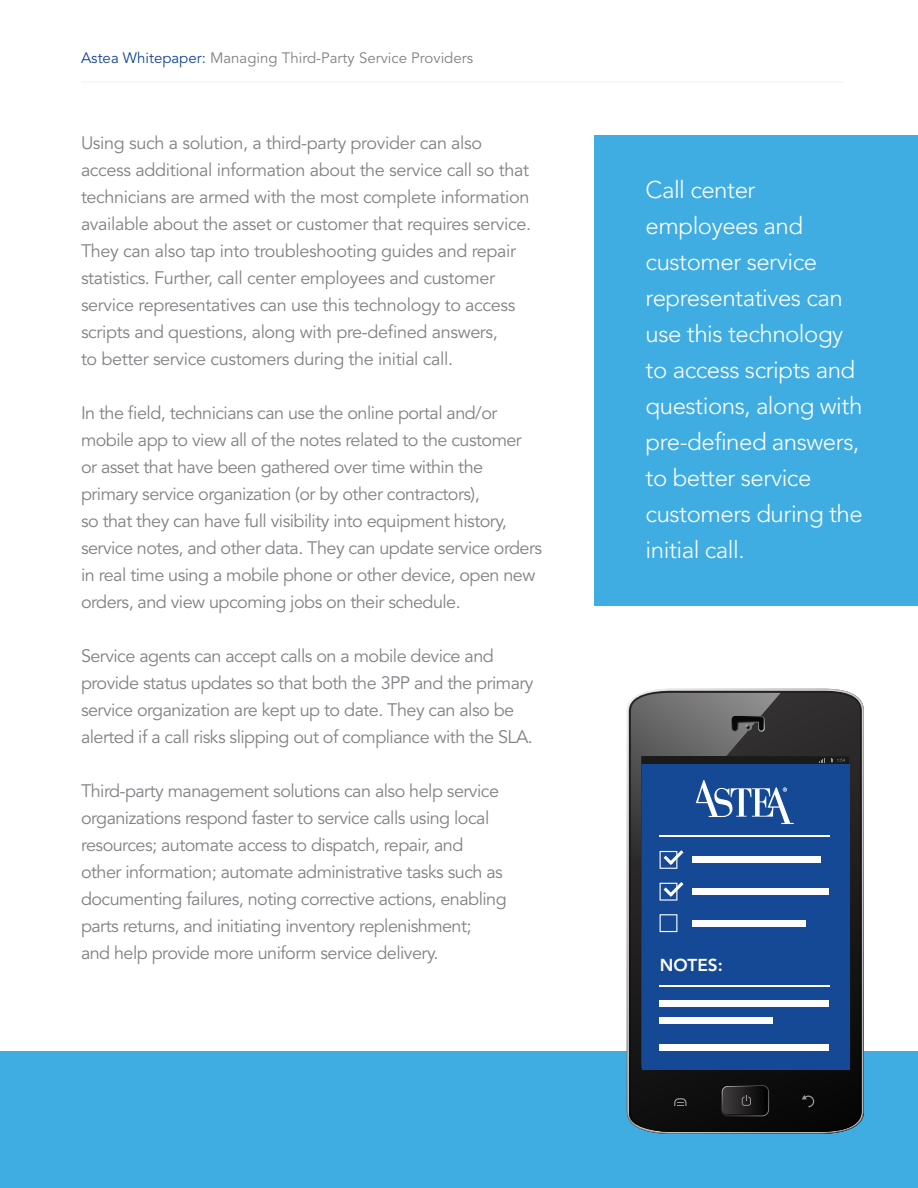
<style>
.page{position:relative;width:918px;height:1188px;background:#fff}
.page>*{position:absolute;margin:0;border:0;box-sizing:border-box;transform-origin:0 0}
._4_Body{font:300 24px/36px "Avenir";letter-spacing:-.02em;color:#fff}
._4_Body-2{font:18px/27px "Avenir";letter-spacing:-.03em;color:#808285}
.t1{font:800 17.1px "Avenir";color:#fff}
.t2{font:15px "Avenir";color:#808285}
.s1{color:#154897}
</style>
<div class="page">
<hr style="left:81px;top:81px;width:764px;height:2px;background:#f2f3f4">
<div style="left:0;top:1052px;width:918px;height:136px;background:#40ade2"></div>
<svg style="left:629px;top:691px;width:233px;height:432px;background:#2d2b2c"></svg>
<svg style="left:631px;top:693px;width:229px;height:439px;background:#18181a"></svg>
<div style="left:642px;top:756px;width:207px;height:8px;background:#1a1a1a"></div>
<svg style="left:819px;top:758px;width:6px;height:5px"></svg>
<svg style="left:831px;top:758px;width:14px;height:4px"></svg>
<svg style="left:802px;top:1095px;width:12px;height:12px"></svg>
<svg style="left:721px;top:1085px;width:48px;height:31px"></svg>
<svg style="left:674px;top:1098px;width:13px;height:8px"></svg>
<div style="left:642px;top:764px;width:207px;height:306px;background:#164995"></div>
<hr style="left:660px;top:835px;width:170px;height:2px;background:#fff">
<hr style="left:660px;top:985px;width:170px;height:1px;background:#fff">
<svg style="left:660px;top:914px;width:17px;height:18px"></svg>
<div style="left:692px;top:856px;width:129px;height:7px;background:#fff"></div>
<div style="left:692px;top:888px;width:137px;height:7px;background:#fff"></div>
<div style="left:692px;top:920px;width:113px;height:6px;background:#fff"></div>
<div style="left:660px;top:1000px;width:169px;height:6px;background:#fff"></div>
<div style="left:660px;top:1044px;width:169px;height:6px;background:#fff"></div>
<div style="left:660px;top:1018px;width:113px;height:6px;background:#fff"></div>
<svg style="left:660px;top:882px;width:24px;height:19px"></svg>
<svg style="left:631px;top:693px;width:163px;height:176px"></svg>
<div style="left:594px;top:135px;width:324px;height:470px;background:#40ade2"></div>
<p class="t2" style="left:81px;top:49px;width:394px"><span class="s1">Astea Whitepaper:</span> Managing Third-Party Service Providers</p>
<p class="_4_Body-2" style="left:81px;top:130px;width:452px">Using such a solution, a third-party provider can also access additional information about the service call so that technicians are armed with the most complete information available about the asset or customer that requires service.<br>They can also tap into troubleshooting guides and repair statistics. Further, call center employees and customer service representatives can use this technology to access scripts and questions, along with pre-defined answers,<br>to better service customers during the initial call.</p>
<p class="_4_Body-2" style="left:81px;top:400px;width:463px">In the field, technicians can use the online portal and/or mobile app to view all of the notes related to the customer or asset that have been gathered over time within the primary service organization (or by other contractors),<br>so that they can have full visibility into equipment history, service notes, and other data. They can update service orders in real time using a mobile phone or other device, open new orders, and view upcoming jobs on their schedule.</p>
<p class="_4_Body-2" style="left:81px;top:643px;width:454px">Service agents can accept calls on a mobile device and provide status updates so that both the 3PP and the primary service organization are kept up to date. They can also be alerted if a call risks slipping out of compliance with the SLA.</p>
<p class="_4_Body-2" style="left:81px;top:778px;width:427px">Third-party management solutions can also help service organizations respond faster to service calls using local resources; automate access to dispatch, repair, and other information; automate administrative tasks such as documenting failures, noting corrective actions, enabling parts returns, and initiating inventory replenishment;<br>and help provide more uniform service delivery.</p>
<p class="_4_Body" style="left:646px;top:172px;width:219px">Call center employees and customer service representatives can use this technology to access scripts and questions, along with pre-defined answers, to better service customers during the initial call.</p>
<p class="t1" style="left:660px;top:955px;width:65px">NOTES:</p>
</div>
